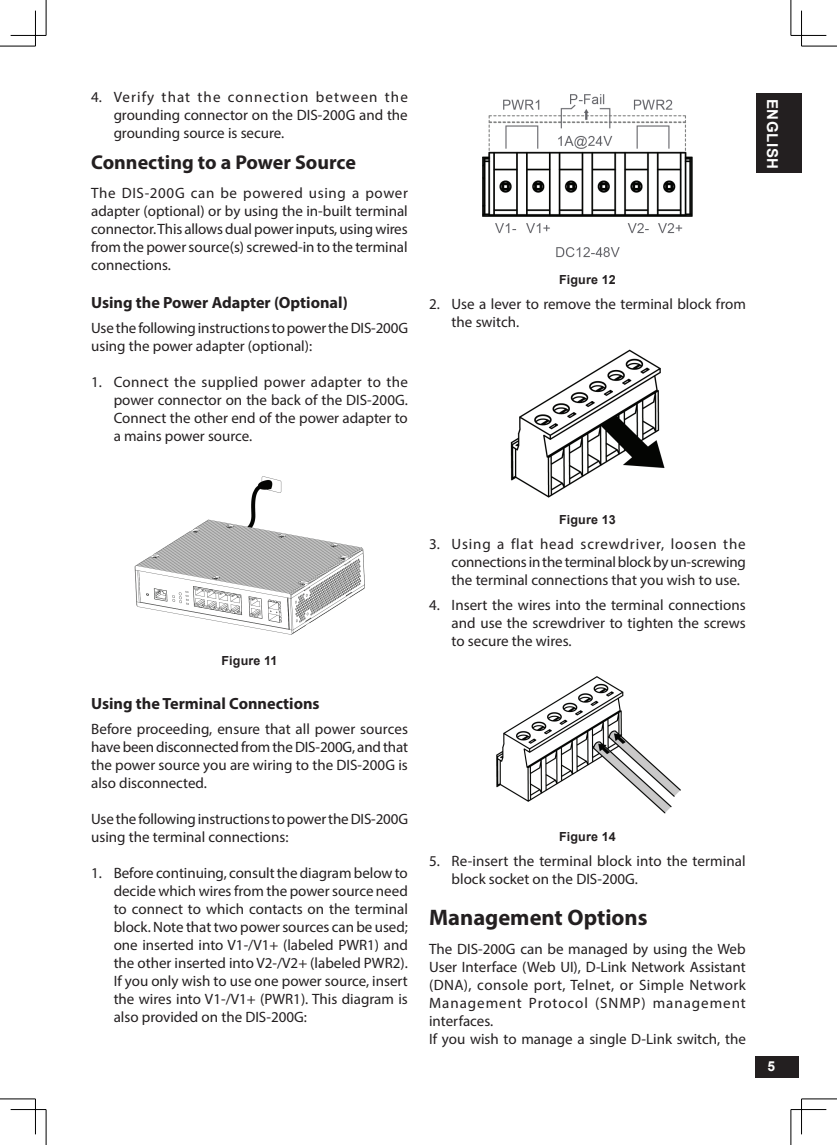
<style>
.page{position:relative;width:837px;height:1145px;background:#fff}
.page>*{position:absolute;margin:0;border:0;box-sizing:border-box;transform-origin:0 0}
.t1{font:700 22.5px "Myriad Pro";color:#231f20}
.t2{font:700 20px "Myriad Pro";color:#231f20}
.t3{font:700 16.25px "Myriad Pro";color:#231f20}
.t4{font:15px/18px "Myriad Pro";color:#231f20}
.t5{font:15px "Myriad Pro";letter-spacing:.07em;color:#231f20}
.t6{font:700 15px "Arial";letter-spacing:.04em;color:#fff}
.t7{font:700 13.75px "Arial";color:#fff}
.t8{font:700 12.5px "Arial";letter-spacing:.01em;color:#231f20}
</style>
<div class="page">
<div style="left:755px;top:1056px;width:43px;height:21px;background:#231f20"></div>
<div style="left:756px;top:93px;width:45px;height:79px;background:#231f20"></div>
<img style="left:134px;top:476px;width:231px;height:159px">
<img style="left:482px;top:94px;width:211px;height:164px">
<img style="left:510px;top:349px;width:155px;height:149px">
<img style="left:496px;top:676px;width:185px;height:138px">
<hr style="left:0;top:46px;width:35px;height:1px;background:#000">
<hr style="left:801px;top:46px;width:35px;height:1px;background:#000">
<hr style="left:0;top:1098px;width:35px;height:1px;background:#000">
<hr style="left:801px;top:1098px;width:35px;height:1px;background:#000">
<hr style="left:46px;top:0;width:1px;height:35px;background:#000">
<hr style="left:46px;top:1109px;width:1px;height:35px;background:#000">
<hr style="left:790px;top:0;width:1px;height:35px;background:#000">
<hr style="left:790px;top:1109px;width:1px;height:35px;background:#000">
<hr style="left:11px;top:35px;width:35px;height:1px;background:#000">
<hr style="left:790px;top:35px;width:36px;height:1px;background:#000">
<hr style="left:11px;top:1109px;width:35px;height:1px;background:#000">
<hr style="left:790px;top:1109px;width:36px;height:1px;background:#000">
<hr style="left:35px;top:11px;width:1px;height:35px;background:#000">
<hr style="left:35px;top:1098px;width:1px;height:36px;background:#000">
<hr style="left:801px;top:11px;width:1px;height:35px;background:#000">
<hr style="left:801px;top:1098px;width:1px;height:36px;background:#000">
<p class="t5" style="left:91px;top:88px;width:318px">4. Verify that the connection between the</p>
<p class="t4" style="left:114px;top:106px;width:295px">grounding connector on the DIS-200G and the grounding source is secure.</p>
<h2 class="t2" style="left:91px;top:150px;width:266px">Connecting to a Power Source</h2>
<p class="t4" style="left:91px;top:184px;width:318px;text-align:justify">The DIS-200G can be powered using a power adapter (optional) or by using the in-built terminal connector. This allows dual power inputs, using wires from the power source(s) screwed-in to the terminal connections.</p>
<p class="t3" style="left:91px;top:291px;width:258px">Using the Power Adapter (Optional)</p>
<p class="t4" style="left:91px;top:318px;width:318px">Use the following instructions to power the DIS-200G using the power adapter (optional):</p>
<p class="t4" style="left:114px;top:372px;width:296px;text-align:justify;text-indent:-22px">1. Connect the supplied power adapter to the power connector on the back of the DIS-200G.<br>Connect the other end of the power adapter to a mains power source.</p>
<p class="t8" style="left:559px;top:271px;width:58px">Figure 12</p>
<p class="t4" style="left:451px;top:295px;width:295px;text-indent:-22px">2. Use a lever to remove the terminal block from the switch.</p>
<p class="t6" style="left:782px;top:99px;width:72px;rotate:90deg">ENGLISH</p>
<p class="t8" style="left:221px;top:652px;width:57px">Figure 11</p>
<p class="t3" style="left:91px;top:693px;width:230px">Using the Terminal Connections</p>
<p class="t4" style="left:91px;top:720px;width:318px;text-align:justify">Before proceeding, ensure that all power sources have been disconnected from the DIS-200G, and that the power source you are wiring to the DIS-200G is also disconnected.</p>
<p class="t4" style="left:91px;top:810px;width:318px">Use the following instructions to power the DIS-200G using the terminal connections:</p>
<p class="t4" style="left:114px;top:864px;width:296px;text-align:justify;text-indent:-22px">1. Before continuing, consult the diagram below to decide which wires from the power source need to connect to which contacts on the terminal block. Note that two power sources can be used; one inserted into V1-/V1+ (labeled PWR1) and the other inserted into V2-/V2+ (labeled PWR2).<br>If you only wish to use one power source, insert the wires into V1-/V1+ (PWR1). This diagram is also provided on the DIS-200G:</p>
<p class="t8" style="left:559px;top:511px;width:58px">Figure 13</p>
<p class="t4" style="left:451px;top:534px;width:296px;text-align:justify;text-indent:-22px">3. Using a flat head screwdriver, loosen the connections in the terminal block by un-screwing the terminal connections that you wish to use.</p>
<p class="t4" style="left:451px;top:595px;width:295px;text-align:justify;text-indent:-22px">4. Insert the wires into the terminal connections and use the screwdriver to tighten the screws to secure the wires.</p>
<p class="t8" style="left:559px;top:828px;width:58px">Figure 14</p>
<p class="t4" style="left:451px;top:851px;width:295px;text-indent:-22px">5. Re-insert the terminal block into the terminal block socket on the DIS-200G.</p>
<h1 class="t1" style="left:429px;top:902px;width:220px">Management Options</h1>
<p class="t4" style="left:429px;top:939px;width:318px">The DIS-200G can be managed by using the Web User Interface (Web UI), D-Link Network Assistant (DNA), console port, Telnet, or Simple Network Management Protocol (SNMP) management interfaces.<br>If you wish to manage a single D-Link switch, the</p>
<p class="t7" style="left:767px;top:1057px;width:9px">5</p>
</div>
